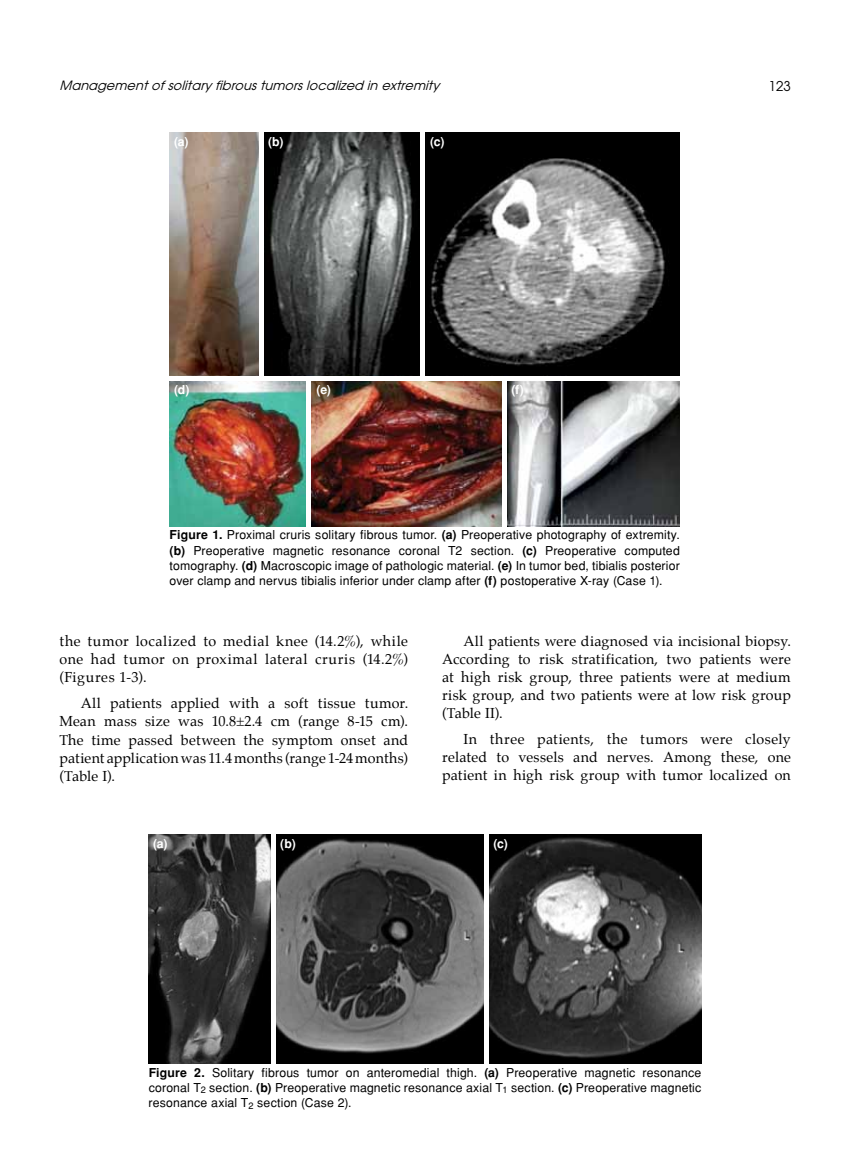
<style>
.page{position:relative;width:859px;height:1170px;background:#fff}
.page>*{position:absolute;margin:0;border:0;box-sizing:border-box;transform-origin:0 0}
.t1{font:14.25px/18px "Palatino";letter-spacing:.015em;color:#000;text-align:justify}
.t2{font:13.5px "Avant Garde Tr";color:#000}
.t3{font:italic 12.75px "Avant Garde Tr";color:#000}
.t4{font:12.3px/15.3px "Helvetica Normal Tr";letter-spacing:.01em;color:#000;text-align:justify}
.t5{font:700 12.3px "Helvetica Tr";color:#fff}
.s1{font-family:"Helvetica Tr";font-weight:700}
</style>
<div class="page">
<img style="left:170px;top:133px;width:510px;height:393px">
<hr style="left:168px;top:376px;width:514px;height:4px;background:#fff">
<hr style="left:259px;top:132px;width:4px;height:246px;background:#fff">
<hr style="left:307px;top:379px;width:4px;height:148px;background:#fff">
<div style="left:502px;top:379px;width:5px;height:148px;background:#fff"></div>
<div style="left:420px;top:132px;width:5px;height:246px;background:#fff"></div>
<img style="left:149px;top:834px;width:552px;height:229px">
<hr style="left:271px;top:832px;width:4px;height:232px;background:#fff">
<div style="left:484px;top:832px;width:5px;height:232px;background:#fff"></div>
<p class="t3" style="left:60px;top:78px;width:385px">Management of solitary fibrous tumors localized in extremity</p>
<p class="t2" style="left:768px;top:77px;width:24px">123</p>
<p class="t5" style="left:174px;top:135px;width:16px">(a)</p>
<p class="t5" style="left:268px;top:135px;width:17px">(b)</p>
<p class="t5" style="left:430px;top:135px;width:16px">(c)</p>
<p class="t5" style="left:174px;top:382px;width:17px">(d)</p>
<p class="t5" style="left:317px;top:382px;width:16px">(e)</p>
<p class="t5" style="left:511px;top:382px;width:14px">(f)</p>
<p class="t4" style="left:170px;top:527px;width:512px"><span class="s1">Figure 1.</span> Proximal cruris solitary fibrous tumor. <span class="s1">(a)</span> Preoperative photography of extremity. <span class="s1">(b)</span> Preoperative magnetic resonance coronal T2 section. <span class="s1">(c)</span> Preoperative computed tomography. <span class="s1">(d)</span> Macroscopic image of pathologic material. <span class="s1">(e)</span> In tumor bed, tibialis posterior over clamp and nervus tibialis inferior under clamp after <span class="s1">(f)</span> postoperative X-ray (Case 1).</p>
<p class="t1" style="left:60px;top:633px;width:350px">the tumor localized to medial knee (14.2%), while one had tumor on proximal lateral cruris (14.2%) (Figures 1-3).</p>
<p class="t1" style="left:60px;top:695px;width:350px;text-indent:21px">All patients applied with a soft tissue tumor.<br>Mean mass size was 10.8±2.4 cm (range 8-15 cm).<br>The time passed between the symptom onset and patient application was 11.4 months (range 1-24 months) (Table I).</p>
<p class="t1" style="left:442px;top:633px;width:350px;text-indent:21px">All patients were diagnosed via incisional biopsy.<br>According to risk stratification, two patients were at high risk group, three patients were at medium risk group, and two patients were at low risk group (Table II).</p>
<p class="t1" style="left:442px;top:731px;width:350px;text-indent:21px">In three patients, the tumors were closely related to vessels and nerves. Among these, one patient in high risk group with tumor localized on</p>
<p class="t5" style="left:153px;top:835px;width:16px">(a)</p>
<p class="t5" style="left:280px;top:835px;width:17px">(b)</p>
<p class="t5" style="left:493px;top:835px;width:16px">(c)</p>
<p class="t4" style="left:149px;top:1064px;width:554px"><span class="s1">Figure 2.</span> Solitary fibrous tumor on anteromedial thigh. <span class="s1">(a)</span> Preoperative magnetic resonance coronal T<sub>2</sub> section. <span class="s1">(b)</span> Preoperative magnetic resonance axial T<sub>1</sub> section. <span class="s1">(c)</span> Preoperative magnetic resonance axial T<sub>2</sub> section (Case 2).</p>
</div>
